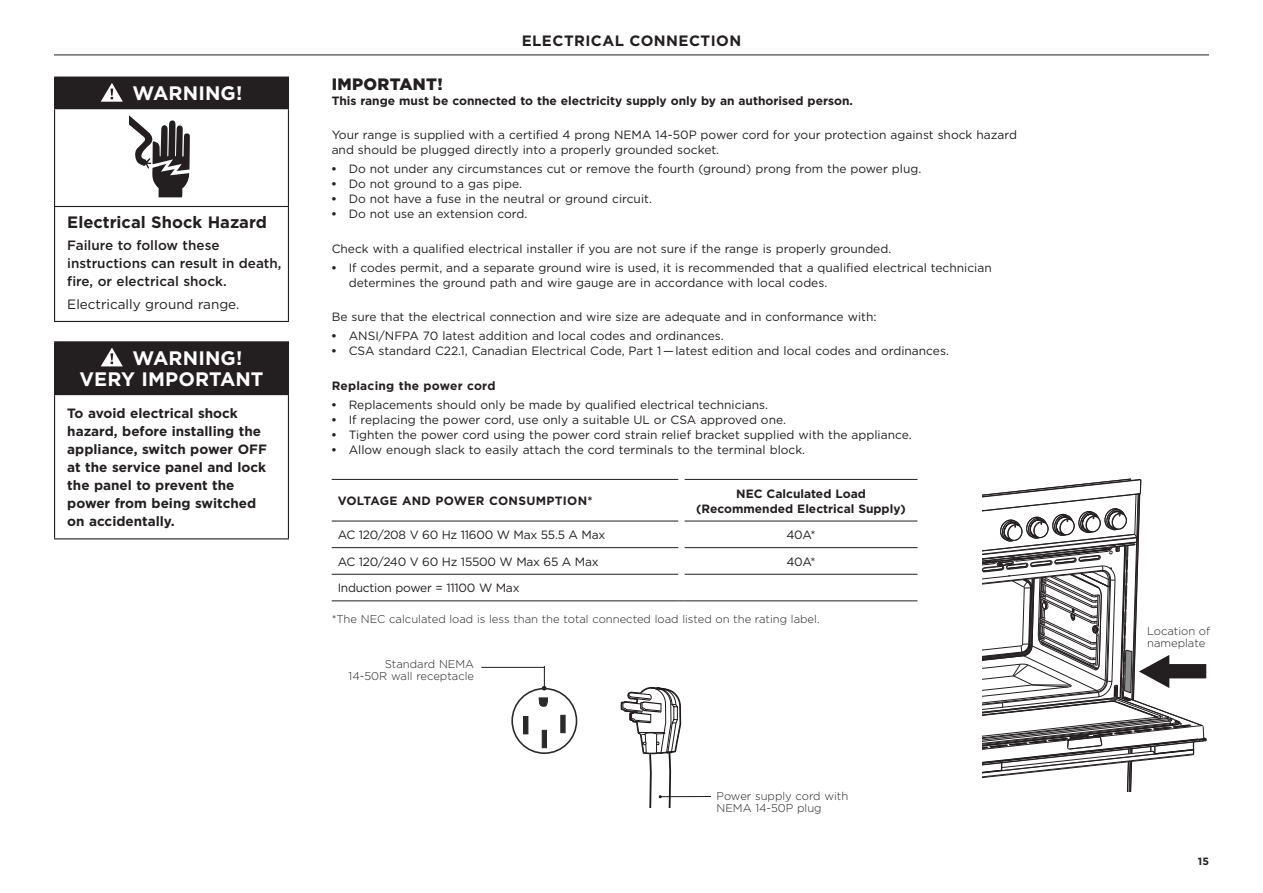
<style>
.page{position:relative;width:1263px;height:893px;background:#fff}
.page>*{position:absolute;margin:0;border:0;box-sizing:border-box;transform-origin:0 0}
.t1{font:700 19.5px/21.1px "Gotham";letter-spacing:.005em;color:#fff}
.t2{font:700 16.5px "Gotham";color:#231f20}
.t3{font:900 16.5px "Gotham";letter-spacing:.02em;color:#231f20}
.t4{font:700 15px "Gotham";letter-spacing:.03em;color:#231f20}
.t5{font:700 13.5px/18px "Gotham";color:#231f20}
.t6{font:500 13.5px/18px "Gotham";color:#231f20}
.t7{font:300 13.5px/16.2px "Gotham";color:#1d191c}
.t8{font:13.5px "Gotham";color:#231f20}
.t9{font:12px/15px "Gotham";color:#231f20}
.t10{font:700 12px/15px "Gotham";color:#231f20;text-align:center}
.t11{font:12px "Gotham";letter-spacing:-.02em;color:#231f20}
.t12{font:700 12px "Gotham";letter-spacing:.025em;color:#231f20}
.t13{font:700 12px "Gotham";letter-spacing:.02em;color:#231f20}
.t14{font:300 11.25px/12px "Gotham";color:#231f20}
.t15{font:700 10.5px "Gotham";color:#231f20}
</style>
<div class="page">
<hr style="left:54px;top:55px;width:1155px;height:1px;background:#231f20">
<hr style="left:332px;top:547px;width:346px;height:1px;background:#231f20">
<hr style="left:685px;top:547px;width:232px;height:1px;background:#231f20">
<hr style="left:332px;top:574px;width:346px;height:1px;background:#231f20">
<hr style="left:685px;top:574px;width:232px;height:1px;background:#231f20">
<hr style="left:332px;top:479px;width:346px;height:1px;background:#231f20">
<hr style="left:685px;top:479px;width:232px;height:1px;background:#231f20">
<hr style="left:332px;top:521px;width:346px;height:1px;background:#231f20">
<hr style="left:685px;top:521px;width:232px;height:1px;background:#231f20">
<hr style="left:332px;top:600px;width:346px;height:1px;background:#231f20">
<hr style="left:685px;top:600px;width:232px;height:1px;background:#231f20">
<hr style="left:660px;top:796px;width:50px;height:1px;background:#1d191c">
<svg style="left:620px;top:687px;width:62px;height:121px"></svg>
<svg style="left:542px;top:668px;width:5px;height:20px"></svg>
<div style="left:511px;top:688px;width:66px;height:66px;border:2px solid #2b2a2b;border-radius:50%"></div>
<hr style="left:524px;top:716px;width:4px;height:18px;background:#2b2a2b">
<div style="left:523px;top:716px;width:5px;height:18px;border:1px solid #2b2a2b"></div>
<div style="left:561px;top:715px;width:4px;height:18px;border:1px solid #2b2a2b"></div>
<hr style="left:542px;top:730px;width:4px;height:18px;background:#2b2a2b">
<div style="left:542px;top:730px;width:5px;height:18px;border:1px solid #2b2a2b"></div>
<svg style="left:539px;top:697px;width:9px;height:10px"></svg>
<hr style="left:481px;top:667px;width:64px;height:1px;background:#231f20">
<div style="left:55px;top:77px;width:233px;height:32px;background:#231f20"></div>
<hr style="left:54px;top:77px;width:235px;height:1px;background:#231f20">
<hr style="left:54px;top:78px;width:1px;height:30px;background:#231f20">
<hr style="left:288px;top:78px;width:1px;height:30px;background:#231f20">
<hr style="left:54px;top:108px;width:235px;height:1px;background:#231f20">
<hr style="left:54px;top:109px;width:1px;height:97px;background:#231f20">
<hr style="left:288px;top:109px;width:1px;height:97px;background:#231f20">
<hr style="left:54px;top:206px;width:235px;height:1px;background:#231f20">
<hr style="left:54px;top:207px;width:1px;height:114px;background:#231f20">
<hr style="left:288px;top:207px;width:1px;height:114px;background:#231f20">
<hr style="left:54px;top:321px;width:235px;height:1px;background:#231f20">
<svg style="left:101px;top:83px;width:22px;height:19px"></svg>
<svg style="left:129px;top:115px;width:61px;height:82px"></svg>
<div style="left:55px;top:342px;width:233px;height:53px;background:#231f20"></div>
<hr style="left:54px;top:341px;width:235px;height:1px;background:#231f20">
<hr style="left:54px;top:342px;width:1px;height:52px;background:#231f20">
<hr style="left:288px;top:342px;width:1px;height:52px;background:#231f20">
<hr style="left:54px;top:394px;width:235px;height:1px;background:#231f20">
<hr style="left:54px;top:395px;width:1px;height:143px;background:#231f20">
<hr style="left:288px;top:395px;width:1px;height:143px;background:#231f20">
<hr style="left:54px;top:538px;width:235px;height:1px;background:#231f20">
<svg style="left:101px;top:348px;width:22px;height:18px"></svg>
<svg style="left:982px;top:479px;width:225px;height:312px"></svg>
<h1 class="t1" style="left:133px;top:83px;width:111px">WARNING!</h1>
<h2 class="t2" style="left:67px;top:211px;width:201px">Electrical Shock Hazard</h2>
<p class="t6" style="left:67px;top:236px;width:216px">Failure to follow these instructions can result in death, fire, or electrical shock.</p>
<p class="t8" style="left:67px;top:295px;width:174px">Electrically ground range.</p>
<h1 class="t1" style="left:79px;top:347px;width:186px;text-indent:53px">WARNING!<br>VERY IMPORTANT</h1>
<p class="t5" style="left:67px;top:404px;width:201px">To avoid electrical shock hazard, before installing the appliance, switch power OFF at the service panel and lock the panel to prevent the power from being switched on accidentally.</p>
<p class="t4" style="left:522px;top:31px;width:221px">ELECTRICAL CONNECTION</p>
<h2 class="t3" style="left:332px;top:73px;width:113px">IMPORTANT!</h2>
<p class="t10" style="left:332px;top:93px;width:523px">This range must be connected to the electricity supply only by an authorised person.</p>
<p class="t9" style="left:332px;top:127px;width:687px">Your range is supplied with a certified 4 prong NEMA 14-50P power cord for your protection against shock hazard and should be plugged directly into a properly grounded socket.</p>
<p class="t9" style="left:349px;top:161px;width:574px">Do not under any circumstances cut or remove the fourth (ground) prong from the power plug.<br>Do not ground to a gas pipe.<br>Do not have a fuse in the neutral or ground circuit.<br>Do not use an extension cord.</p>
<p class="t9" style="left:349px;top:238px;width:644px;line-height:19.2px;text-indent:-17px">Check with a qualified electrical installer if you are not sure if the range is properly grounded.<br>If codes permit, and a separate ground wire is used, it is recommended that a qualified electrical technician</p>
<p class="t9" style="left:349px;top:275px;width:480px">determines the ground path and wire gauge are in accordance with local codes.</p>
<p class="t9" style="left:349px;top:307px;width:529px;line-height:19.2px;text-indent:-17px">Be sure that the electrical connection and wire size are adequate and in conformance with:<br>ANSI/NFPA 70 latest addition and local codes and ordinances.</p>
<p class="t9" style="left:349px;top:343px;width:602px">CSA standard C22.1, Canadian Electrical Code, Part 1 — latest edition and local codes and ordinances.</p>
<p class="t13" style="left:332px;top:377px;width:165px">Replacing the power cord</p>
<p class="t9" style="left:349px;top:397px;width:564px">Replacements should only be made by qualified electrical technicians.<br>If replacing the power cord, use only a suitable UL or CSA approved one.<br>Tighten the power cord using the power cord strain relief bracket supplied with the appliance.<br>Allow enough slack to easily attach the cord terminals to the terminal block.</p>
<p class="t12" style="left:338px;top:493px;width:256px">VOLTAGE AND POWER CONSUMPTION*</p>
<p class="t10" style="left:696px;top:486px;width:211px">NEC Calculated Load (Recommended Electrical Supply)</p>
<p class="t11" style="left:338px;top:527px;width:269px">AC 120/208 V 60 Hz 11600 W Max 55.5 A Max</p>
<p class="t9" style="left:786px;top:527px;width:31px">40A*</p>
<p class="t11" style="left:338px;top:554px;width:262px">AC 120/240 V 60 Hz 15500 W Max 65 A Max</p>
<p class="t9" style="left:786px;top:554px;width:31px">40A*</p>
<p class="t11" style="left:338px;top:580px;width:183px">Induction power = 11100 W Max</p>
<p class="t14" style="left:332px;top:613px;width:489px">*The NEC calculated load is less than the total connected load listed on the rating label.</p>
<p class="t7" style="left:480px;top:607px;width:263px">Standard NEMA 14-50R wall receptacle</p>
<p class="t14" style="left:349px;top:658px;width:127px;text-align:right">Standard NEMA<br>14-50R wall receptacle</p>
<p class="t7" style="left:735px;top:786px;width:160px">Power supply cord with<br>NEMA 14-50P plug</p>
<p class="t14" style="left:716px;top:790px;width:133px">Power supply cord with<br>NEMA 14-50P plug</p>
<p class="t14" style="left:1147px;top:624px;width:65px">Location of nameplate</p>
<p class="t15" style="left:1198px;top:854px;width:13px">15</p>
</div>
